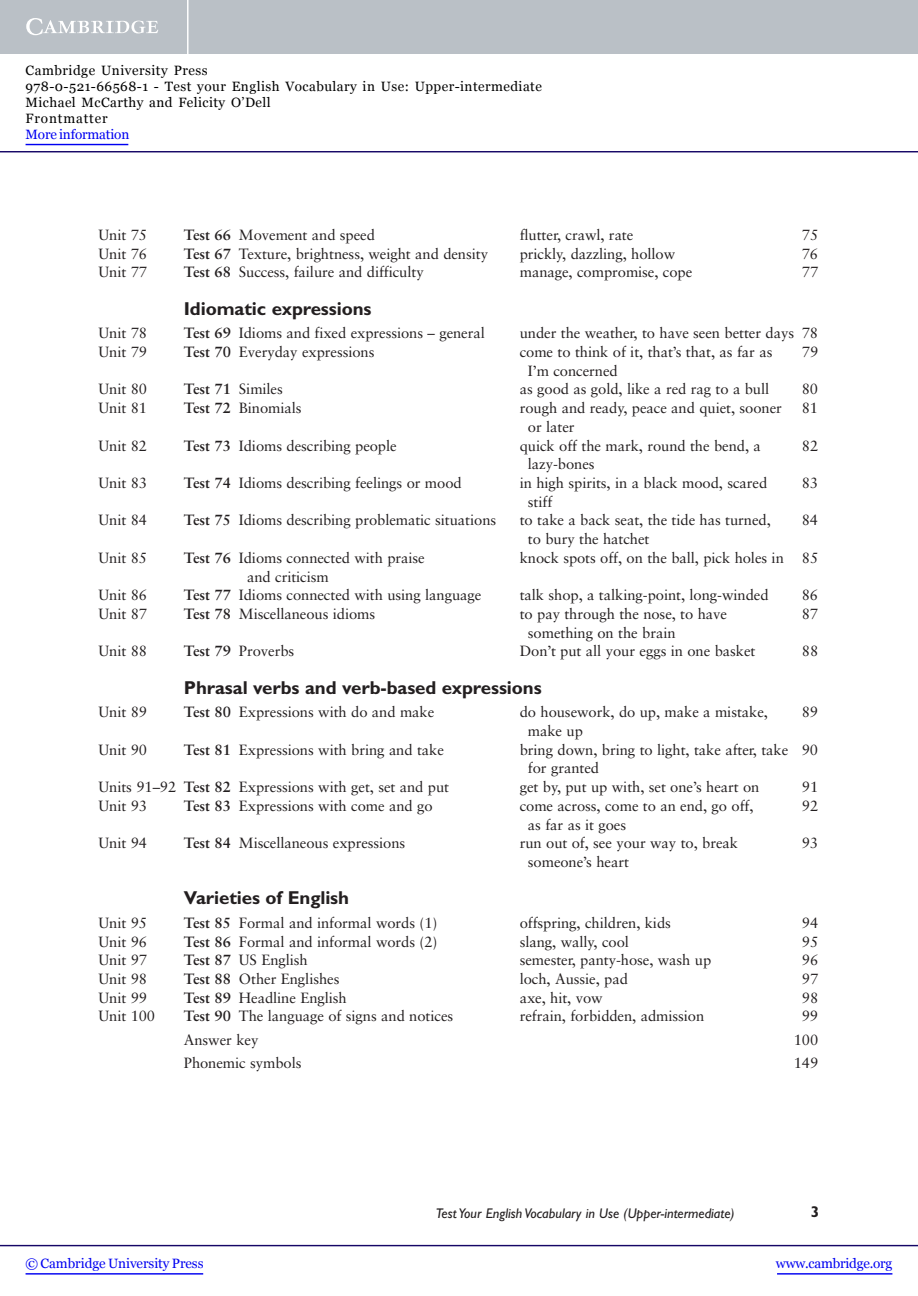
<style>
.page{position:relative;width:918px;height:1296px;background:#fff}
.page>*{position:absolute;margin:0;border:0;box-sizing:border-box;transform-origin:0 0}
.t1{font:700 18.75px "Gill Sans";letter-spacing:-.005em;color:#231f20}
.t2{font:700 15.6px "Gill Sans";color:#231f20}
.t3{font:14.85px/18.8px "Sabon";letter-spacing:-.005em;color:#231f20}
.t4{font:italic 14.1px "Gill Sans";color:#231f20}
.t5{font:13.5px/16.2px "Georgia";letter-spacing:.035em;color:#000}
.t6{font:13.5px "Georgia";letter-spacing:-.01em;color:#0000f1}
.s1{font-weight:700}
</style>
<div class="page">
<div style="left:0;top:0;width:918px;height:54px;background:#bac0c6"></div>
<svg style="left:26px;top:18px;width:132px;height:17px"></svg>
<hr style="left:187px;top:0;width:2px;height:54px;background:#fff">
<hr style="left:0;top:1245px;width:918px;height:1px;background:#150666">
<hr style="left:26px;top:1273px;width:177px;height:2px;background:#0000f1">
<hr style="left:777px;top:1273px;width:115px;height:2px;background:#0000f1">
<hr style="left:0;top:151px;width:918px;height:1px;background:#150666">
<hr style="left:26px;top:144px;width:102px;height:1px;background:#0000f1">
<p class="t5" style="left:26px;top:62px;width:518px">Cambridge University Press<br>978-0-521-66568-1 - Test your English Vocabulary in Use: Upper-intermediate Michael McCarthy and Felicity O’Dell<br>Frontmatter</p>
<p class="t6" style="left:26px;top:127px;width:105px">More information</p>
<p class="t3" style="left:99px;top:227px;width:50px">Unit 75</p>
<p class="t3" style="left:184px;top:227px;width:193px"><span class="s1">Test 66</span> Movement and speed</p>
<p class="t3" style="left:520px;top:227px;width:115px">flutter, crawl, rate</p>
<p class="t3" style="left:802px;top:227px;width:18px">75</p>
<p class="t3" style="left:99px;top:245px;width:50px">Unit 76</p>
<p class="t3" style="left:184px;top:245px;width:306px"><span class="s1">Test 67</span> Texture, brightness, weight and density</p>
<p class="t3" style="left:520px;top:245px;width:157px">prickly, dazzling, hollow</p>
<p class="t3" style="left:802px;top:245px;width:18px">76</p>
<p class="t3" style="left:99px;top:264px;width:50px">Unit 77</p>
<p class="t3" style="left:184px;top:264px;width:241px"><span class="s1">Test 68</span> Success, failure and difficulty</p>
<p class="t3" style="left:520px;top:264px;width:174px">manage, compromise, cope</p>
<p class="t3" style="left:802px;top:264px;width:18px">77</p>
<p class="t1" style="left:184px;top:302px;width:189px">Idiomatic expressions</p>
<p class="t3" style="left:99px;top:325px;width:50px">Unit 78</p>
<p class="t3" style="left:184px;top:325px;width:303px"><span class="s1">Test 69</span> Idioms and fixed expressions – general</p>
<p class="t3" style="left:520px;top:325px;width:300px">under the weather, to have seen better days 78</p>
<p class="t3" style="left:99px;top:344px;width:50px">Unit 79</p>
<p class="t3" style="left:184px;top:344px;width:192px"><span class="s1">Test 70</span> Everyday expressions</p>
<p class="t3" style="left:520px;top:344px;width:254px">come to think of it, that’s that, as far as</p>
<p class="t3" style="left:802px;top:344px;width:18px">79</p>
<p class="t3" style="left:528px;top:362px;width:91px">I’m concerned</p>
<p class="t3" style="left:99px;top:381px;width:50px">Unit 80</p>
<p class="t3" style="left:184px;top:381px;width:101px"><span class="s1">Test 71</span> Similes</p>
<p class="t3" style="left:520px;top:381px;width:251px">as good as gold, like a red rag to a bull</p>
<p class="t3" style="left:802px;top:381px;width:18px">80</p>
<p class="t3" style="left:99px;top:400px;width:50px">Unit 81</p>
<p class="t3" style="left:184px;top:400px;width:119px"><span class="s1">Test 72</span> Binomials</p>
<p class="t3" style="left:520px;top:400px;width:264px">rough and ready, peace and quiet, sooner</p>
<p class="t3" style="left:802px;top:400px;width:18px">81</p>
<p class="t3" style="left:528px;top:419px;width:48px">or later</p>
<p class="t3" style="left:99px;top:437px;width:50px">Unit 82</p>
<p class="t3" style="left:184px;top:437px;width:214px"><span class="s1">Test 73</span> Idioms describing people</p>
<p class="t3" style="left:520px;top:437px;width:243px">quick off the mark, round the bend, a</p>
<p class="t3" style="left:802px;top:437px;width:18px">82</p>
<p class="t3" style="left:528px;top:456px;width:68px">lazy-bones</p>
<p class="t3" style="left:99px;top:475px;width:50px">Unit 83</p>
<p class="t3" style="left:184px;top:475px;width:279px"><span class="s1">Test 74</span> Idioms describing feelings or mood</p>
<p class="t3" style="left:520px;top:475px;width:249px">in high spirits, in a black mood, scared</p>
<p class="t3" style="left:802px;top:475px;width:18px">83</p>
<p class="t3" style="left:528px;top:493px;width:26px">stiff</p>
<p class="t3" style="left:99px;top:512px;width:50px">Unit 84</p>
<p class="t3" style="left:184px;top:512px;width:314px"><span class="s1">Test 75</span> Idioms describing problematic situations</p>
<p class="t3" style="left:520px;top:512px;width:253px">to take a back seat, the tide has turned,</p>
<p class="t3" style="left:802px;top:512px;width:18px">84</p>
<p class="t3" style="left:528px;top:531px;width:123px">to bury the hatchet</p>
<p class="t3" style="left:99px;top:550px;width:50px">Unit 85</p>
<p class="t3" style="left:184px;top:550px;width:242px"><span class="s1">Test 76</span> Idioms connected with praise</p>
<p class="t3" style="left:520px;top:550px;width:300px">knock spots off, on the ball, pick holes in 85</p>
<p class="t3" style="left:247px;top:568px;width:83px">and criticism</p>
<p class="t3" style="left:99px;top:587px;width:50px">Unit 86</p>
<p class="t3" style="left:184px;top:587px;width:299px"><span class="s1">Test 77</span> Idioms connected with using language</p>
<p class="t3" style="left:520px;top:587px;width:250px">talk shop, a talking-point, long-winded</p>
<p class="t3" style="left:802px;top:587px;width:18px">86</p>
<p class="t3" style="left:99px;top:606px;width:50px">Unit 87</p>
<p class="t3" style="left:184px;top:606px;width:193px"><span class="s1">Test 78</span> Miscellaneous idioms</p>
<p class="t3" style="left:520px;top:606px;width:209px">to pay through the nose, to have</p>
<p class="t3" style="left:802px;top:606px;width:18px">87</p>
<p class="t3" style="left:528px;top:624px;width:149px">something on the brain</p>
<p class="t3" style="left:99px;top:643px;width:50px">Unit 88</p>
<p class="t3" style="left:184px;top:643px;width:112px"><span class="s1">Test 79</span> Proverbs</p>
<p class="t3" style="left:520px;top:643px;width:237px">Don’t put all your eggs in one basket</p>
<p class="t3" style="left:802px;top:643px;width:18px">88</p>
<p class="t1" style="left:184px;top:681px;width:359px">Phrasal verbs and verb-based expressions</p>
<p class="t3" style="left:99px;top:704px;width:50px">Unit 89</p>
<p class="t3" style="left:184px;top:704px;width:252px"><span class="s1">Test 80</span> Expressions with do and make</p>
<p class="t3" style="left:520px;top:704px;width:250px">do housework, do up, make a mistake,</p>
<p class="t3" style="left:802px;top:704px;width:18px">89</p>
<p class="t3" style="left:528px;top:723px;width:57px">make up</p>
<p class="t3" style="left:99px;top:741px;width:50px">Unit 90</p>
<p class="t3" style="left:184px;top:741px;width:262px"><span class="s1">Test 81</span> Expressions with bring and take</p>
<p class="t3" style="left:528px;top:741px;width:292px;text-indent:-8px">bring down, bring to light, take after, take 90 for granted</p>
<p class="t3" style="left:99px;top:779px;width:352px">Units 91–92 <span class="s1">Test 82</span> Expressions with get, set and put</p>
<p class="t3" style="left:520px;top:779px;width:241px">get by, put up with, set one’s heart on</p>
<p class="t3" style="left:802px;top:779px;width:18px">91</p>
<p class="t3" style="left:99px;top:798px;width:50px">Unit 93</p>
<p class="t3" style="left:184px;top:798px;width:250px"><span class="s1">Test 83</span> Expressions with come and go</p>
<p class="t3" style="left:520px;top:798px;width:235px">come across, come to an end, go off,</p>
<p class="t3" style="left:802px;top:798px;width:18px">92</p>
<p class="t3" style="left:528px;top:816px;width:100px">as far as it goes</p>
<p class="t3" style="left:99px;top:835px;width:50px">Unit 94</p>
<p class="t3" style="left:184px;top:835px;width:223px"><span class="s1">Test 84</span> Miscellaneous expressions</p>
<p class="t3" style="left:520px;top:835px;width:220px">run out of, see your way to, break</p>
<p class="t3" style="left:802px;top:835px;width:18px">93</p>
<p class="t3" style="left:528px;top:854px;width:103px">someone’s heart</p>
<p class="t1" style="left:184px;top:892px;width:167px">Varieties of English</p>
<p class="t3" style="left:99px;top:915px;width:50px">Unit 95</p>
<p class="t3" style="left:184px;top:915px;width:255px"><span class="s1">Test 85</span> Formal and informal words (1)</p>
<p class="t3" style="left:520px;top:915px;width:153px">offspring, children, kids</p>
<p class="t3" style="left:802px;top:915px;width:18px">94</p>
<p class="t3" style="left:99px;top:933px;width:50px">Unit 96</p>
<p class="t3" style="left:184px;top:933px;width:255px"><span class="s1">Test 86</span> Formal and informal words (2)</p>
<p class="t3" style="left:520px;top:933px;width:111px">slang, wally, cool</p>
<p class="t3" style="left:802px;top:933px;width:18px">95</p>
<p class="t3" style="left:99px;top:952px;width:50px">Unit 97</p>
<p class="t3" style="left:184px;top:952px;width:125px"><span class="s1">Test 87</span> US English</p>
<p class="t3" style="left:520px;top:952px;width:193px">semester, panty-hose, wash up</p>
<p class="t3" style="left:802px;top:952px;width:18px">96</p>
<p class="t3" style="left:99px;top:971px;width:50px">Unit 98</p>
<p class="t3" style="left:184px;top:971px;width:157px"><span class="s1">Test 88</span> Other Englishes</p>
<p class="t3" style="left:520px;top:971px;width:110px">loch, Aussie, pad</p>
<p class="t3" style="left:802px;top:971px;width:18px">97</p>
<p class="t3" style="left:99px;top:989px;width:50px">Unit 99</p>
<p class="t3" style="left:184px;top:989px;width:164px"><span class="s1">Test 89</span> Headline English</p>
<p class="t3" style="left:520px;top:989px;width:84px">axe, hit, vow</p>
<p class="t3" style="left:802px;top:989px;width:18px">98</p>
<p class="t3" style="left:99px;top:1008px;width:58px">Unit 100</p>
<p class="t3" style="left:184px;top:1008px;width:271px"><span class="s1">Test 90</span> The language of signs and notices</p>
<p class="t3" style="left:520px;top:1008px;width:186px">refrain, forbidden, admission</p>
<p class="t3" style="left:802px;top:1008px;width:18px">99</p>
<p class="t3" style="left:184px;top:1032px;width:76px">Answer key</p>
<p class="t3" style="left:794px;top:1032px;width:26px">100</p>
<p class="t3" style="left:184px;top:1055px;width:119px">Phonemic symbols</p>
<p class="t3" style="left:794px;top:1055px;width:26px">149</p>
<p class="t4" style="left:436px;top:1208px;width:300px">Test Your English Vocabulary in Use (Upper-intermediate)</p>
<p class="t2" style="left:811px;top:1207px;width:10px">3</p>
<p class="t6" style="left:26px;top:1255px;width:180px">© Cambridge University Press</p>
<p class="t6" style="left:776px;top:1255px;width:118px">www.cambridge.org</p>
</div>
